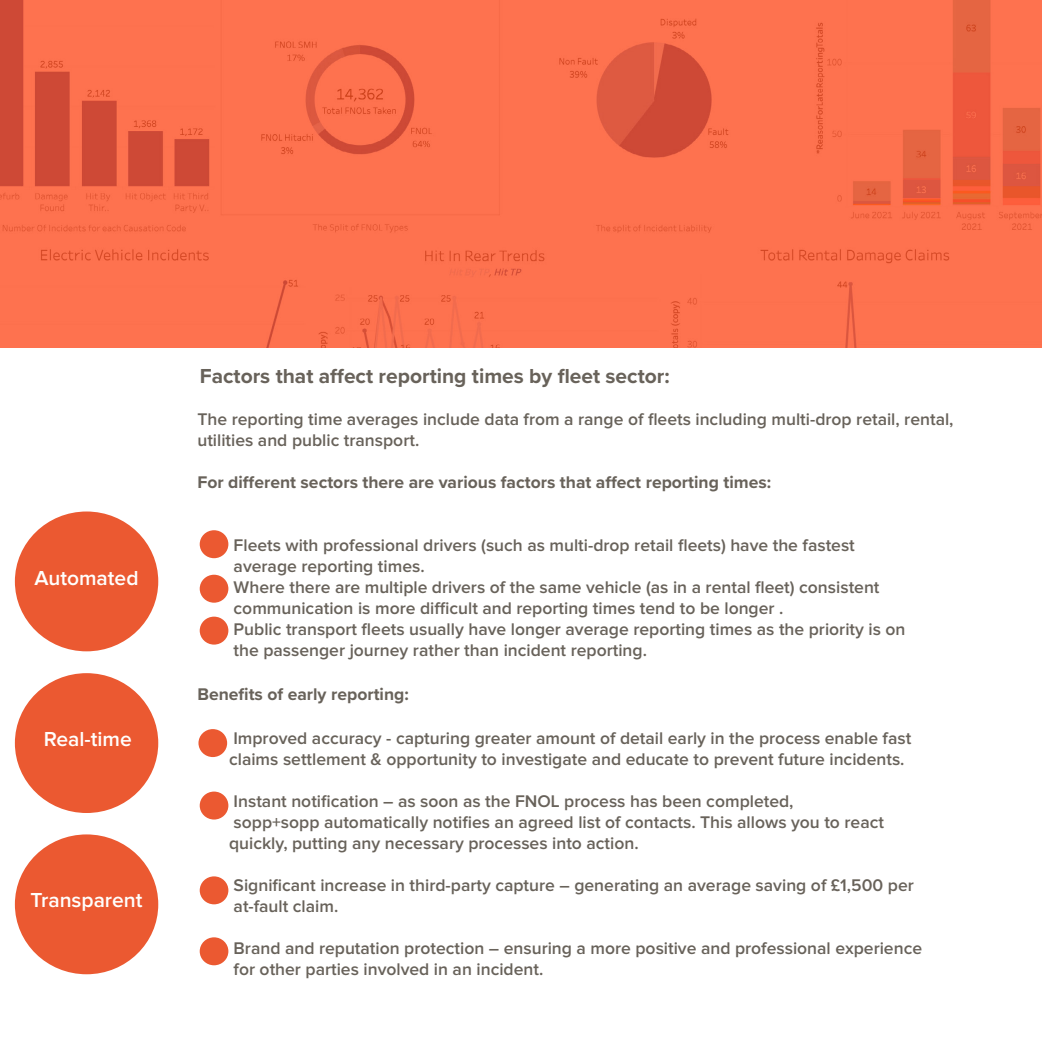
<style>
.page{position:relative;width:1042px;height:1042px;background:#fff}
.page>*{position:absolute;margin:0;border:0;box-sizing:border-box;transform-origin:0 0}
.t1{font:700 21px "Proxima Nova";color:#68625a}
.t2{font:600 21px "Proxima Nova";color:#fffffd}
.t3{font:600 17.5px/21px "Proxima Nova";color:#68625a}
.t4{font:700 17.5px "Proxima Nova";color:#68625a}
</style>
<div class="page">
<img style="left:0;top:0;width:1042px;height:347px">
<div style="left:15px;top:511px;width:143px;height:140px;background:#eb5931;border-radius:50%"></div>
<div style="left:15px;top:673px;width:143px;height:140px;background:#eb5931;border-radius:50%"></div>
<div style="left:15px;top:834px;width:143px;height:140px;background:#eb5931;border-radius:50%"></div>
<div style="left:200px;top:530px;width:28px;height:28px;background:#eb5931;border-radius:50%"></div>
<div style="left:200px;top:575px;width:28px;height:28px;background:#eb5931;border-radius:50%"></div>
<div style="left:200px;top:616px;width:28px;height:28px;background:#eb5931;border-radius:50%"></div>
<div style="left:198px;top:729px;width:29px;height:28px;background:#eb5931;border-radius:50%"></div>
<div style="left:200px;top:791px;width:28px;height:28px;background:#eb5931;border-radius:50%"></div>
<div style="left:200px;top:876px;width:28px;height:28px;background:#eb5931;border-radius:50%"></div>
<div style="left:200px;top:937px;width:28px;height:28px;background:#eb5931;border-radius:50%"></div>
<p class="t2" style="left:35px;top:568px;width:105px">Automated</p>
<p class="t2" style="left:44px;top:729px;width:89px">Real-time</p>
<p class="t2" style="left:31px;top:890px;width:113px">Transparent</p>
<p class="t1" style="left:200px;top:361px;width:471px">Factors that affect reporting times by fleet sector:</p>
<p class="t3" style="left:197px;top:409px;width:757px">The reporting time averages include data from a range of fleets including multi-drop retail, rental, utilities and public transport.</p>
<p class="t4" style="left:197px;top:469px;width:575px">For different sectors there are various factors that affect reporting times:</p>
<p class="t3" style="left:234px;top:535px;width:673px">Fleets with professional drivers (such as multi-drop retail fleets) have the fastest average reporting times.<br>Where there are multiple drivers of the same vehicle (as in a rental fleet) consistent communication is more difficult and reporting times tend to be longer .<br>Public transport fleets usually have longer average reporting times as the priority is on the passenger journey rather than incident reporting.</p>
<p class="t4" style="left:197px;top:681px;width:213px">Benefits of early reporting:</p>
<p class="t3" style="left:229px;top:728px;width:684px">Improved accuracy - capturing greater amount of detail early in the process enable fast claims settlement &amp; opportunity to investigate and educate to prevent future incidents.</p>
<p class="t3" style="left:229px;top:791px;width:656px">Instant notification – as soon as the FNOL process has been completed,<br>sopp+sopp automatically notifies an agreed list of contacts. This allows you to react quickly, putting any necessary processes into action.</p>
<p class="t3" style="left:234px;top:875px;width:682px">Significant increase in third-party capture – generating an average saving of £1,500 per at-fault claim.</p>
<p class="t3" style="left:234px;top:938px;width:690px">Brand and reputation protection – ensuring a more positive and professional experience for other parties involved in an incident.</p>
</div>
